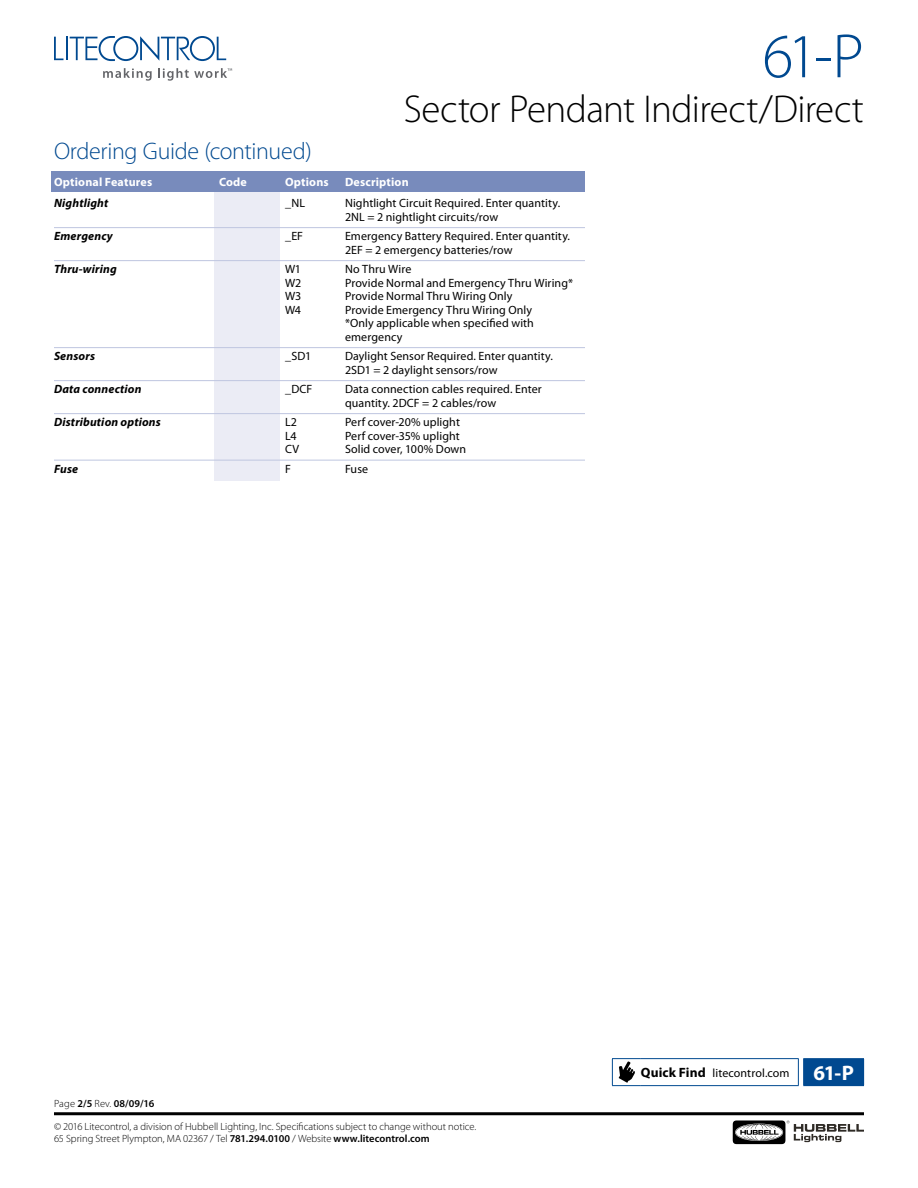
<style>
.page{position:relative;width:918px;height:1188px;background:#fff}
.page>*{position:absolute;margin:0;border:0;box-sizing:border-box;transform-origin:0 0}
.t1{font:300 63px "Myriad Pro";color:#004990}
.t2{font:300 39px "Myriad Pro";letter-spacing:-.02em;color:#000}
.t3{font:300 24px "Myriad Pro";letter-spacing:-.01em;color:#004990}
.t4{font:12px/13.5px "Myriad Pro";letter-spacing:.005em;color:#000}
.t5{font:italic 700 12px "Myriad Pro";letter-spacing:.015em;color:#000}
.t6{font:700 12px "Myriad Pro";letter-spacing:.015em;color:#fff}
.t7{font:300 10.5px/12.6px "Myriad Pro";color:#000}
.t8{font:600 10.5px "Myriad Pro";color:#000}
.s1{font-weight:300}
.s2{font-weight:600}
.s3{font-weight:700;font-size:13.5px}
.s4{font-weight:700;font-size:21px;color:#fff}
</style>
<div class="page">
<hr style="left:54px;top:1112px;width:810px;height:3px;background:#000">
<div style="left:733px;top:1120px;width:52px;height:24px;background:#000;border-radius:4px"></div>
<div style="left:735px;top:1124px;width:48px;height:17px;background:#9a9a9a;border-radius:50%"></div>
<svg style="left:736px;top:1121px;width:128px;height:21px"></svg>
<svg style="left:54px;top:37px;width:10px;height:23px"></svg>
<hr style="left:66px;top:37px;width:2px;height:23px;background:#004990">
<svg style="left:70px;top:36px;width:156px;height:25px"></svg>
<svg style="left:103px;top:68px;width:49px;height:13px"></svg>
<svg style="left:158px;top:68px;width:74px;height:13px"></svg>
<div style="left:804px;top:1059px;width:60px;height:27px;background:#004990"></div>
<hr style="left:641px;top:1058px;width:158px;height:1px;background:#004990">
<hr style="left:641px;top:1085px;width:158px;height:1px;background:#004990">
<hr style="left:803px;top:1058px;width:61px;height:1px;background:#004990">
<svg style="left:798px;top:1059px;width:6px;height:26px"></svg>
<hr style="left:803px;top:1085px;width:61px;height:1px;background:#004990">
<svg style="left:612px;top:1058px;width:29px;height:28px"></svg>
<div style="left:214px;top:176px;width:66px;height:306px;background:#ebecf5"></div>
<div style="left:51px;top:171px;width:534px;height:21px;background:#788bbc"></div>
<hr style="left:54px;top:227px;width:531px;height:1px;background:#bfc6e0">
<hr style="left:54px;top:260px;width:531px;height:1px;background:#bfc6e0">
<hr style="left:54px;top:347px;width:531px;height:1px;background:#bfc6e0">
<hr style="left:54px;top:380px;width:531px;height:1px;background:#bfc6e0">
<hr style="left:54px;top:413px;width:531px;height:1px;background:#bfc6e0">
<hr style="left:54px;top:460px;width:531px;height:1px;background:#bfc6e0">
<h1 class="t1" style="left:763px;top:18px;width:103px">61-P</h1>
<h2 class="t2" style="left:404px;top:86px;width:462px">Sector Pendant Indirect/Direct</h2>
<h3 class="t3" style="left:54px;top:137px;width:259px">Ordering Guide (continued)</h3>
<p class="t6" style="left:54px;top:174px;width:100px">Optional Features</p>
<p class="t6" style="left:219px;top:174px;width:29px">Code</p>
<p class="t6" style="left:285px;top:174px;width:45px">Options</p>
<p class="t6" style="left:345px;top:174px;width:65px">Description</p>
<p class="t5" style="left:54px;top:195px;width:56px">Nightlight</p>
<p class="t4" style="left:285px;top:196px;width:22px">_NL</p>
<p class="t4" style="left:345px;top:196px;width:217px">Nightlight Circuit Required. Enter quantity.<br>2NL = 2 nightlight circuits/row</p>
<p class="t5" style="left:54px;top:228px;width:60px">Emergency</p>
<p class="t4" style="left:285px;top:229px;width:20px">_EF</p>
<p class="t4" style="left:345px;top:229px;width:227px">Emergency Battery Required. Enter quantity.<br>2EF = 2 emergency batteries/row</p>
<p class="t5" style="left:54px;top:261px;width:64px">Thru-wiring</p>
<p class="t4" style="left:285px;top:262px;width:18px">W1</p>
<p class="t4" style="left:345px;top:262px;width:68px">No Thru Wire</p>
<p class="t4" style="left:285px;top:276px;width:18px">W2</p>
<p class="t4" style="left:345px;top:276px;width:230px">Provide Normal and Emergency Thru Wiring*</p>
<p class="t4" style="left:285px;top:289px;width:18px">W3</p>
<p class="t4" style="left:345px;top:289px;width:169px">Provide Normal Thru Wiring Only</p>
<p class="t4" style="left:285px;top:303px;width:18px">W4</p>
<p class="t4" style="left:345px;top:303px;width:190px">Provide Emergency Thru Wiring Only *Only applicable when specified with emergency</p>
<p class="t5" style="left:54px;top:348px;width:43px">Sensors</p>
<p class="t4" style="left:285px;top:349px;width:28px">_SD1</p>
<p class="t4" style="left:345px;top:349px;width:209px">Daylight Sensor Required. Enter quantity.<br>2SD1 = 2 daylight sensors/row</p>
<p class="t5" style="left:54px;top:381px;width:89px">Data connection</p>
<p class="t4" style="left:285px;top:382px;width:29px">_DCF</p>
<p class="t4" style="left:345px;top:382px;width:198px">Data connection cables required. Enter quantity. 2DCF = 2 cables/row</p>
<p class="t5" style="left:54px;top:414px;width:108px">Distribution options</p>
<p class="t4" style="left:285px;top:415px;width:14px">L2</p>
<p class="t4" style="left:345px;top:415px;width:116px">Perf cover-20% uplight</p>
<p class="t4" style="left:285px;top:429px;width:13px">L4</p>
<p class="t4" style="left:345px;top:429px;width:116px">Perf cover-35% uplight</p>
<p class="t4" style="left:285px;top:442px;width:16px">CV</p>
<p class="t4" style="left:345px;top:442px;width:123px">Solid cover, 100% Down</p>
<p class="t5" style="left:54px;top:461px;width:26px">Fuse</p>
<p class="t4" style="left:285px;top:462px;width:7px">F</p>
<p class="t4" style="left:345px;top:462px;width:25px">Fuse</p>
<p class="t8" style="left:54px;top:1096px;width:102px"><span class="s1">Page</span> 2/5 <span class="s1">Rev.</span> 08/09/16</p>
<p class="t7" style="left:54px;top:1120px;width:424px">© 2016 Litecontrol, a division of Hubbell Lighting, Inc. Specifications subject to change without notice.<br>65 Spring Street Plympton, MA 02367 / Tel <span class="s2">781.294.0100</span> / Website <span class="s2">www.litecontrol.com</span></p>
<p class="t4" style="left:641px;top:1066px;width:215px"><span class="s3">Quick Find</span> litecontrol.com <span class="s4">61-P</span></p>
</div>
